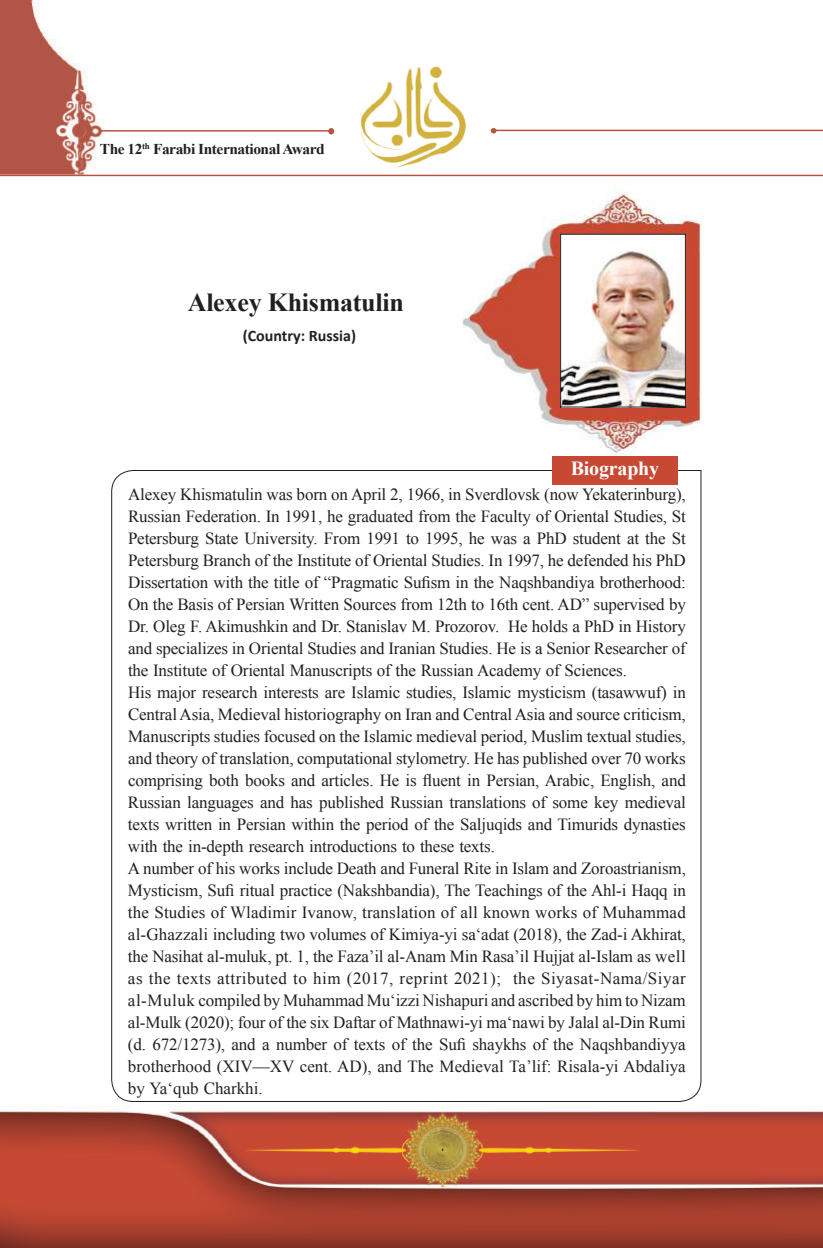
<style>
.page{position:relative;width:823px;height:1248px;background:#fff}
.page>*{position:absolute;margin:0;border:0;box-sizing:border-box;transform-origin:0 0}
.t1{font:700 26px "Times New Roman";letter-spacing:-.01em;color:#231f20}
.t2{font:700 20px "Times New Roman";letter-spacing:-.01em;color:#fff}
.t3{font:17px/22px "Times New Roman";letter-spacing:-.01em;color:#231f20}
.t4{font:700 16px "Calibri";color:#231f20}
.t5{font:700 15px "Times New Roman";letter-spacing:-.03em;color:#231f20}
</style>
<div class="page">
<img style="left:0;top:0;width:822px;height:1247px">
<img style="left:350px;top:51px;width:122px;height:124px">
<svg style="left:490px;top:128px;width:6px;height:5px"></svg>
<hr style="left:493px;top:130px;width:329px;height:1px;background:#b85241">
<svg style="left:328px;top:128px;width:6px;height:6px"></svg>
<hr style="left:100px;top:130px;width:229px;height:2px;background:#b85241">
<hr style="left:0;top:175px;width:822px;height:1px;background:#b85241">
<svg style="left:111px;top:469px;width:590px;height:633px"></svg>
<img style="left:458px;top:183px;width:260px;height:276px">
<img style="left:561px;top:236px;width:122px;height:169px">
<div style="left:559px;top:234px;width:126px;height:173px;border:1px solid #231f20"></div>
<div style="left:552px;top:456px;width:125px;height:28px;background:#c74833"></div>
<p class="t5" style="left:100px;top:138px;width:226px">The 12<sup>th</sup> Farabi International Award</p>
<h1 class="t1" style="left:188px;top:284px;width:217px">Alexey Khismatulin</h1>
<p class="t4" style="left:242px;top:324px;width:115px">(Country: Russia)</p>
<p class="t2" style="left:570px;top:454px;width:90px">Biography</p>
<p class="t3" style="left:128px;top:483px;width:559px">Alexey Khismatulin was born on April 2, 1966, in Sverdlovsk (now Yekaterinburg), Russian Federation. In 1991, he graduated from the Faculty of Oriental Studies, St Petersburg State University. From 1991 to 1995, he was a PhD student at the St Petersburg Branch of the Institute of Oriental Studies. In 1997, he defended his PhD Dissertation with the title of “Pragmatic Sufism in the Naqshbandiya brotherhood:<br>On the Basis of Persian Written Sources from 12th to 16th cent. AD” supervised by Dr. Oleg F. Akimushkin and Dr. Stanislav M. Prozorov. He holds a PhD in History and specializes in Oriental Studies and Iranian Studies. He is a Senior Researcher of the Institute of Oriental Manuscripts of the Russian Academy of Sciences.<br>His major research interests are Islamic studies, Islamic mysticism (tasawwuf) in Central Asia, Medieval historiography on Iran and Central Asia and source criticism, Manuscripts studies focused on the Islamic medieval period, Muslim textual studies, and theory of translation, computational stylometry. He has published over 70 works comprising both books and articles. He is fluent in Persian, Arabic, English, and Russian languages and has published Russian translations of some key medieval texts written in Persian within the period of the Saljuqids and Timurids dynasties with the in-depth research introductions to these texts.<br>A number of his works include Death and Funeral Rite in Islam and Zoroastrianism, Mysticism, Sufi ritual practice (Nakshbandia), The Teachings of the Ahl-i Haqq in the Studies of Wladimir Ivanow, translation of all known works of Muhammad al-Ghazzali including two volumes of Kimiya-yi sa‘adat (2018), the Zad-i Akhirat, the Nasihat al-muluk, pt. 1, the Faza’il al-Anam Min Rasa’il Hujjat al-Islam as well as the texts attributed to him (2017, reprint 2021); the Siyasat-Nama/Siyar al-Muluk compiled by Muhammad Mu‘izzi Nishapuri and ascribed by him to Nizam al-Mulk (2020); four of the six Daftar of Mathnawi-yi ma‘nawi by Jalal al-Din Rumi (d. 672/1273), and a number of texts of the Sufi shaykhs of the Naqshbandiyya brotherhood (XIV—XV cent. AD), and The Medieval Ta’lif: Risala-yi Abdaliya by Ya‘qub Charkhi.</p>
</div>
